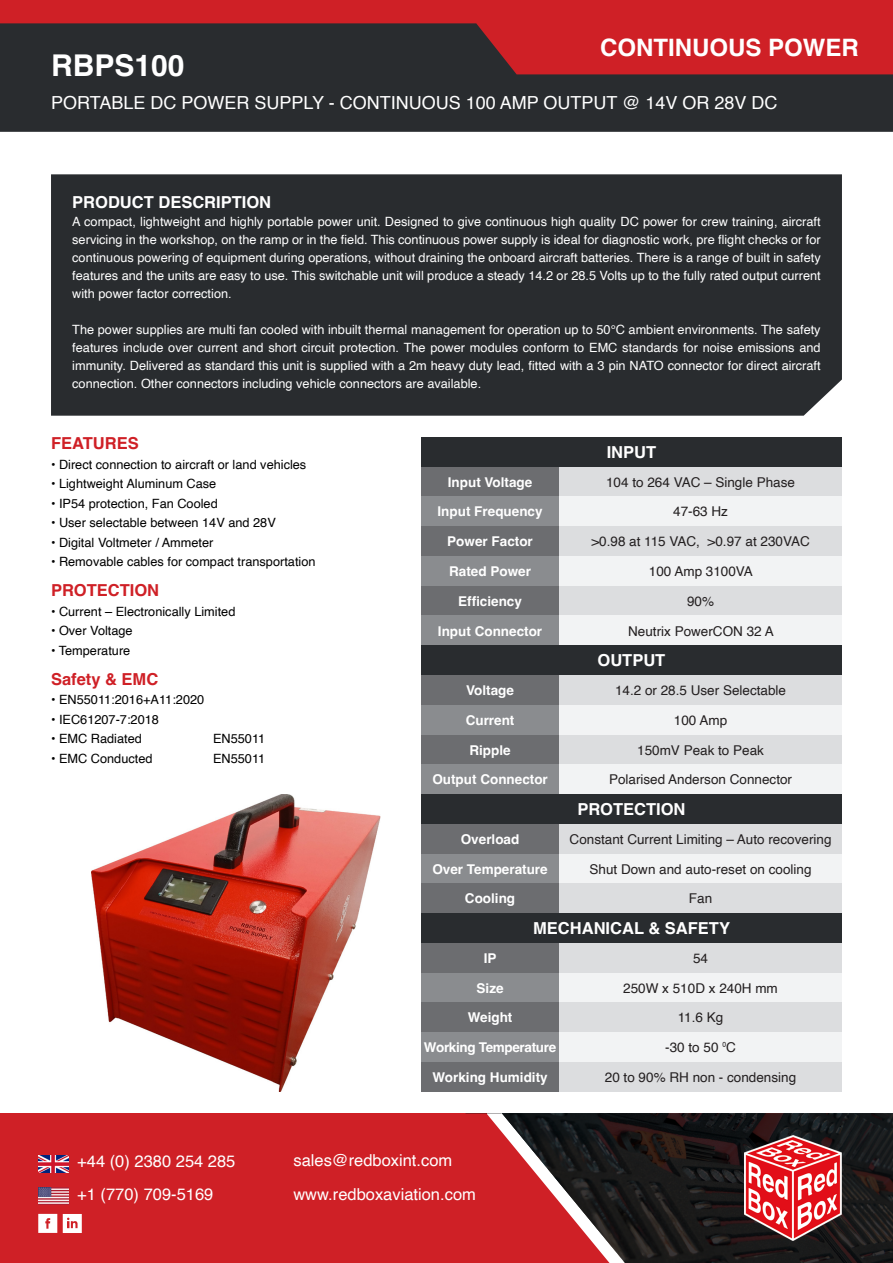
<style>
.page{position:relative;width:893px;height:1263px;background:#fff}
.page>*{position:absolute;margin:0;border:0;box-sizing:border-box;transform-origin:0 0}
.t1{font:700 30px "Helvetica";color:#fff}
.t2{font:700 24px "Helvetica";color:#fff}
.t3{font:18px "Helvetica";color:#fff}
.t4{font:16.5px/33px "Helvetica";color:#fff}
.t5{font:700 16.5px "Helvetica";color:#fff}
.t6{font:700 16.5px "Helvetica";color:#cf2026}
.t7{font:13.5px "Helvetica";color:#231f20}
.t8{font:700 13.5px "Helvetica";color:#fff}
.t9{font:700 13.5px "Helvetica";letter-spacing:-.025em;color:#fff}
.t10{font:12.75px/18px "Helvetica";color:#fff;text-align:justify}
.t11{font:12.75px "Helvetica";color:#000}
</style>
<div class="page">
<div style="left:0;top:0;width:893px;height:74px;background:#cf2026"></div>
<svg style="left:0;top:23px;width:893px;height:109px;fill:#292c2f"></svg>
<div style="left:51px;top:174px;width:791px;height:242px;background:#292c2f"></div>
<img style="left:91px;top:794px;width:290px;height:298px">
<div style="left:0;top:1113px;width:487px;height:150px;background:#cf2026"></div>
<svg style="left:466px;top:1113px;width:427px;height:150px;background:#4d2425"></svg>
<svg style="left:63px;top:1214px;width:19px;height:19px"></svg>
<svg style="left:38px;top:1214px;width:19px;height:19px"></svg>
<img style="left:38px;top:1155px;width:30px;height:17px">
<img style="left:38px;top:1187px;width:30px;height:17px">
<div style="left:421px;top:437px;width:421px;height:30px;background:#292c2f"></div>
<div style="left:421px;top:467px;width:138px;height:29px;background:#6c6d70"></div>
<div style="left:559px;top:467px;width:283px;height:29px;background:#dcdddf"></div>
<div style="left:421px;top:496px;width:138px;height:30px;background:#8a8c8f"></div>
<div style="left:559px;top:496px;width:283px;height:30px;background:#f2f3f4"></div>
<div style="left:421px;top:526px;width:138px;height:30px;background:#6c6d70"></div>
<div style="left:559px;top:526px;width:283px;height:30px;background:#dcdddf"></div>
<div style="left:421px;top:556px;width:138px;height:30px;background:#8a8c8f"></div>
<div style="left:559px;top:556px;width:283px;height:30px;background:#f2f3f4"></div>
<div style="left:421px;top:586px;width:138px;height:29px;background:#6c6d70"></div>
<div style="left:559px;top:586px;width:283px;height:29px;background:#dcdddf"></div>
<div style="left:421px;top:615px;width:138px;height:30px;background:#8a8c8f"></div>
<div style="left:559px;top:615px;width:283px;height:30px;background:#f2f3f4"></div>
<div style="left:421px;top:645px;width:421px;height:30px;background:#292c2f"></div>
<div style="left:421px;top:675px;width:138px;height:30px;background:#6c6d70"></div>
<div style="left:559px;top:675px;width:283px;height:30px;background:#dcdddf"></div>
<div style="left:421px;top:705px;width:138px;height:30px;background:#8a8c8f"></div>
<div style="left:559px;top:705px;width:283px;height:30px;background:#f2f3f4"></div>
<div style="left:421px;top:735px;width:138px;height:29px;background:#6c6d70"></div>
<div style="left:559px;top:735px;width:283px;height:29px;background:#dcdddf"></div>
<div style="left:421px;top:764px;width:138px;height:30px;background:#8a8c8f"></div>
<div style="left:559px;top:764px;width:283px;height:30px;background:#f2f3f4"></div>
<div style="left:421px;top:794px;width:421px;height:30px;background:#292c2f"></div>
<div style="left:421px;top:824px;width:138px;height:30px;background:#6c6d70"></div>
<div style="left:559px;top:824px;width:283px;height:30px;background:#dcdddf"></div>
<div style="left:421px;top:854px;width:138px;height:29px;background:#8a8c8f"></div>
<div style="left:559px;top:854px;width:283px;height:29px;background:#f2f3f4"></div>
<div style="left:421px;top:883px;width:138px;height:30px;background:#6c6d70"></div>
<div style="left:559px;top:883px;width:283px;height:30px;background:#dcdddf"></div>
<div style="left:421px;top:913px;width:421px;height:30px;background:#292c2f"></div>
<div style="left:421px;top:943px;width:138px;height:30px;background:#6c6d70"></div>
<div style="left:559px;top:943px;width:283px;height:30px;background:#dcdddf"></div>
<div style="left:421px;top:973px;width:138px;height:29px;background:#8a8c8f"></div>
<div style="left:559px;top:973px;width:283px;height:29px;background:#f2f3f4"></div>
<div style="left:421px;top:1002px;width:138px;height:30px;background:#6c6d70"></div>
<div style="left:559px;top:1002px;width:283px;height:30px;background:#dcdddf"></div>
<div style="left:421px;top:1032px;width:138px;height:30px;background:#8a8c8f"></div>
<div style="left:559px;top:1032px;width:283px;height:30px;background:#f2f3f4"></div>
<div style="left:421px;top:1062px;width:138px;height:30px;background:#6c6d70"></div>
<div style="left:559px;top:1062px;width:283px;height:30px;background:#dcdddf"></div>
<img style="left:744px;top:1135px;width:98px;height:106px">
<h2 class="t2" style="left:600px;top:33px;width:260px">CONTINUOUS POWER</h2>
<h1 class="t1" style="left:51px;top:47px;width:135px">RBPS100</h1>
<h3 class="t3" style="left:51px;top:88px;width:728px">PORTABLE DC POWER SUPPLY - CONTINUOUS 100 AMP OUTPUT @ 14V OR 28V DC</h3>
<p class="t5" style="left:72px;top:192px;width:200px">PRODUCT DESCRIPTION</p>
<p class="t10" style="left:72px;top:213px;width:750px">A compact, lightweight and highly portable power unit. Designed to give continuous high quality DC power for crew training, aircraft servicing in the workshop, on the ramp or in the field. This continuous power supply is ideal for diagnostic work, pre flight checks or for continuous powering of equipment during operations, without draining the onboard aircraft batteries. There is a range of built in safety features and the units are easy to use. This switchable unit will produce a steady 14.2 or 28.5 Volts up to the fully rated output current with power factor correction.</p>
<p class="t10" style="left:72px;top:321px;width:750px">The power supplies are multi fan cooled with inbuilt thermal management for operation up to 50°C ambient environments. The safety features include over current and short circuit protection. The power modules conform to EMC standards for noise emissions and immunity. Delivered as standard this unit is supplied with a 2m heavy duty lead, fitted with a 3 pin NATO connector for direct aircraft connection. Other connectors including vehicle connectors are available.</p>
<p class="t6" style="left:51px;top:433px;width:89px">FEATURES</p>
<p class="t11" style="left:51px;top:454px;width:257px">• Direct connection to aircraft or land vehicles</p>
<p class="t11" style="left:51px;top:474px;width:167px">• Lightweight Aluminum Case</p>
<p class="t11" style="left:51px;top:493px;width:168px">• IP54 protection, Fan Cooled</p>
<p class="t11" style="left:51px;top:513px;width:226px">• User selectable between 14V and 28V</p>
<p class="t11" style="left:51px;top:532px;width:164px">• Digital Voltmeter / Ammeter</p>
<p class="t11" style="left:51px;top:552px;width:266px">• Removable cables for compact transportation</p>
<p class="t6" style="left:51px;top:580px;width:110px">PROTECTION</p>
<p class="t11" style="left:51px;top:601px;width:186px">• Current – Electronically Limited</p>
<p class="t11" style="left:51px;top:621px;width:83px">• Over Voltage</p>
<p class="t11" style="left:51px;top:640px;width:81px">• Temperature</p>
<p class="t6" style="left:51px;top:669px;width:109px">Safety &amp; EMC</p>
<p class="t11" style="left:51px;top:690px;width:155px">• EN55011:2016+A11:2020</p>
<p class="t11" style="left:51px;top:709px;width:109px">• IEC61207-7:2018</p>
<p class="t11" style="left:51px;top:729px;width:92px">• EMC Radiated</p>
<p class="t11" style="left:213px;top:729px;width:54px">EN55011</p>
<p class="t11" style="left:51px;top:748px;width:103px">• EMC Conducted</p>
<p class="t11" style="left:213px;top:748px;width:54px">EN55011</p>
<p class="t5" style="left:607px;top:442px;width:51px">INPUT</p>
<p class="t8" style="left:448px;top:474px;width:86px">Input Voltage</p>
<p class="t7" style="left:606px;top:471px;width:190px">104 to 264 VAC – Single Phase</p>
<p class="t8" style="left:438px;top:503px;width:107px">Input Frequency</p>
<p class="t7" style="left:673px;top:501px;width:56px">47-63 Hz</p>
<p class="t8" style="left:447px;top:533px;width:87px">Power Factor</p>
<p class="t7" style="left:591px;top:531px;width:220px">&gt;0.98 at 115 VAC, &gt;0.97 at 230VAC</p>
<p class="t8" style="left:449px;top:563px;width:83px">Rated Power</p>
<p class="t7" style="left:649px;top:561px;width:106px">100 Amp 3100VA</p>
<p class="t8" style="left:458px;top:593px;width:65px">Efficiency</p>
<p class="t7" style="left:687px;top:591px;width:29px">90%</p>
<p class="t8" style="left:438px;top:622px;width:106px">Input Connector</p>
<p class="t7" style="left:628px;top:620px;width:147px">Neutrix PowerCON 32 A</p>
<p class="t5" style="left:598px;top:650px;width:69px">OUTPUT</p>
<p class="t8" style="left:466px;top:682px;width:49px">Voltage</p>
<p class="t7" style="left:615px;top:680px;width:173px">14.2 or 28.5 User Selectable</p>
<p class="t8" style="left:466px;top:712px;width:50px">Current</p>
<p class="t7" style="left:674px;top:710px;width:55px">100 Amp</p>
<p class="t8" style="left:469px;top:741px;width:43px">Ripple</p>
<p class="t7" style="left:637px;top:739px;width:128px">150mV Peak to Peak</p>
<p class="t8" style="left:432px;top:771px;width:117px">Output Connector</p>
<p class="t7" style="left:609px;top:769px;width:185px">Polarised Anderson Connector</p>
<p class="t5" style="left:577px;top:799px;width:110px">PROTECTION</p>
<p class="t8" style="left:461px;top:831px;width:60px">Overload</p>
<p class="t7" style="left:570px;top:829px;width:263px">Constant Current Limiting – Auto recovering</p>
<p class="t8" style="left:432px;top:861px;width:117px">Over Temperature</p>
<p class="t7" style="left:589px;top:858px;width:224px">Shut Down and auto-reset on cooling</p>
<p class="t8" style="left:465px;top:890px;width:52px">Cooling</p>
<p class="t7" style="left:689px;top:888px;width:25px">Fan</p>
<p class="t5" style="left:533px;top:918px;width:198px">MECHANICAL &amp; SAFETY</p>
<p class="t8" style="left:484px;top:950px;width:14px">IP</p>
<p class="t7" style="left:693px;top:948px;width:17px">54</p>
<p class="t8" style="left:477px;top:980px;width:29px">Size</p>
<p class="t7" style="left:623px;top:977px;width:156px">250W x 510D x 240H mm</p>
<p class="t8" style="left:468px;top:1009px;width:46px">Weight</p>
<p class="t7" style="left:678px;top:1007px;width:47px">11.6 Kg</p>
<p class="t9" style="left:424px;top:1039px;width:134px">Working Temperature</p>
<p class="t7" style="left:665px;top:1037px;width:72px">-30 to 50 ⁰C</p>
<p class="t8" style="left:432px;top:1069px;width:117px">Working Humidity</p>
<p class="t7" style="left:605px;top:1067px;width:193px">20 to 90% RH non - condensing</p>
<p class="t4" style="left:77px;top:1145px;width:160px">+44 (0) 2380 254 285 +1 (770) 709-5169</p>
<p class="t4" style="left:293px;top:1143px;width:184px;line-height:34.5px">sales@redboxint.com www.redboxaviation.com</p>
</div>
